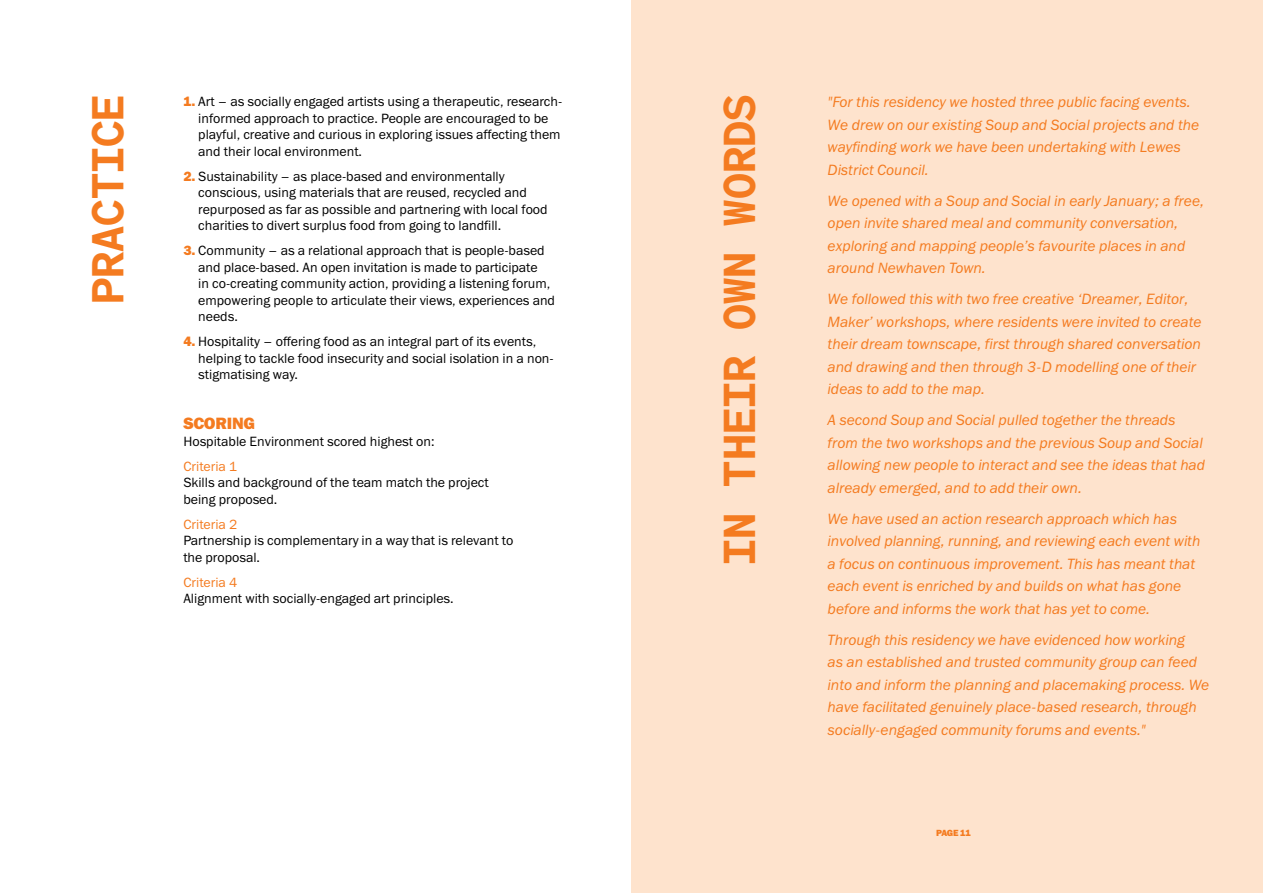
<style>
.page{position:relative;width:1263px;height:893px;background:#fff}
.page>*{position:absolute;margin:0;border:0;box-sizing:border-box;transform-origin:0 0}
.t1{font:600 43.5px "Test Sohne Mono";color:#f47b20}
.t2{font:16.5px "Franklin Gothic Heavy C";letter-spacing:-.02em;color:#f47b20}
.t3{font:italic 15px/22.5px "Franklin Gothic Book C";color:#f47b20}
.t4{font:13.5px/16.5px "Franklin Gothic Book C";color:#000}
.t5{font:13.5px "Franklin Gothic Book C";color:#f47b20}
.t6{font:9px "Franklin Gothic Heavy C";letter-spacing:-.025em;color:#f47b20}
.s1{font-family:"Franklin Gothic Heavy C";color:#f47b20}
</style>
<div class="page">
<div style="left:631px;top:0;width:632px;height:893px;background:#fee3cd"></div>
<h1 class="t1" style="left:711px;top:565px;width:471px;rotate:-90deg">IN THEIR OWN WORDS</h1>
<h1 class="t1" style="left:80px;top:304px;width:210px;rotate:-90deg">PRACTICE</h1>
<p class="t3" style="left:828px;top:91px;width:373px">"For this residency we hosted three public facing events.<br>We drew on our existing Soup and Social projects and the wayfinding work we have been undertaking with Lewes District Council.</p>
<p class="t4" style="left:198px;top:93px;width:365px;text-indent:-15px"><span class="s1">1.</span> Art – as socially engaged artists using a therapeutic, research&shy;informed approach to practice. People are encouraged to be playful, creative and curious in exploring issues affecting them and their local environment.</p>
<p class="t4" style="left:198px;top:168px;width:351px;text-indent:-15px"><span class="s1">2.</span> Sustainability – as place-based and environmentally conscious, using materials that are reused, recycled and repurposed as far as possible and partnering with local food charities to divert surplus food from going to landfill.</p>
<p class="t4" style="left:198px;top:242px;width:358px;text-indent:-15px"><span class="s1">3.</span> Community – as a relational approach that is people-based and place-based. An open invitation is made to participate<br>in co-creating community action, providing a listening forum, empowering people to articulate their views, experiences and needs.</p>
<p class="t4" style="left:198px;top:333px;width:357px;text-indent:-15px"><span class="s1">4.</span> Hospitality – offering food as an integral part of its events, helping to tackle food insecurity and social isolation in a non&shy;stigmatising way.</p>
<p class="t2" style="left:183px;top:414px;width:73px">SCORING</p>
<p class="t4" style="left:183px;top:433px;width:253px">Hospitable Environment scored highest on:</p>
<p class="t5" style="left:183px;top:458px;width:55px">Criteria 1</p>
<p class="t4" style="left:183px;top:474px;width:307px">Skills and background of the team match the project being proposed.</p>
<p class="t5" style="left:183px;top:516px;width:55px">Criteria 2</p>
<p class="t4" style="left:183px;top:532px;width:331px">Partnership is complementary in a way that is relevant to the proposal.</p>
<p class="t5" style="left:183px;top:574px;width:55px">Criteria 4</p>
<p class="t4" style="left:183px;top:590px;width:272px">Alignment with socially-engaged art principles.</p>
<p class="t3" style="left:828px;top:189px;width:378px">We opened with a Soup and Social in early January; a free, open invite shared meal and community conversation, exploring and mapping people’s favourite places in and around Newhaven Town.</p>
<p class="t3" style="left:828px;top:288px;width:375px">We followed this with two free creative ‘Dreamer, Editor, Maker’ workshops, where residents were invited to create their dream townscape, first through shared conversation and drawing and then through 3-D modelling one of their ideas to add to the map.</p>
<p class="t3" style="left:828px;top:409px;width:379px">A second Soup and Social pulled together the threads from the two workshops and the previous Soup and Social allowing new people to interact and see the ideas that had already emerged, and to add their own.</p>
<p class="t3" style="left:828px;top:507px;width:374px">We have used an action research approach which has involved planning, running, and reviewing each event with a focus on continuous improvement. This has meant that each event is enriched by and builds on what has gone before and informs the work that has yet to come.</p>
<p class="t3" style="left:828px;top:628px;width:383px">Through this residency we have evidenced how working<br>as an established and trusted community group can feed into and inform the planning and placemaking process. We have facilitated genuinely place-based research, through socially-engaged community forums and events."</p>
<p class="t6" style="left:936px;top:828px;width:37px">PAGE 11</p>
</div>
